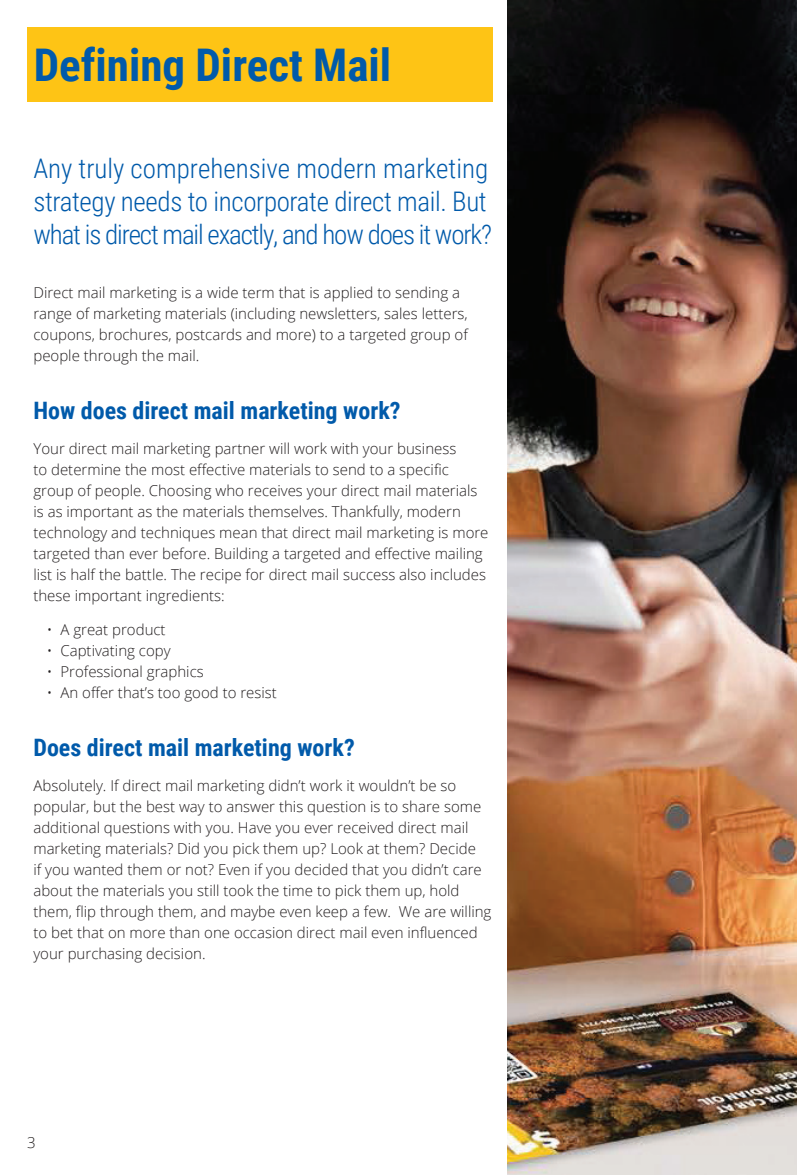
<style>
.page{position:relative;width:797px;height:1175px;background:#fff}
.page>*{position:absolute;margin:0;border:0;box-sizing:border-box;transform-origin:0 0}
.t1{font:700 45px "Roboto Condensed";color:#015aaa}
.t2{font:300 27px/33px "Roboto Condensed";letter-spacing:-.015em;color:#015aaa}
.t3{font:700 24px "Roboto Condensed";color:#015aaa}
.t4{font:300 15px/21px "Open Sans";color:#231f20}
</style>
<div class="page">
<img style="left:507px;top:0;width:289px;height:1174px">
<div style="left:27px;top:27px;width:465px;height:74px;background:#fec415"></div>
<p class="t1" style="left:34px;top:33px;width:359px">Defining Direct Mail</p>
<p class="t2" style="left:33px;top:150px;width:460px">Any truly comprehensive modern marketing strategy needs to incorporate direct mail. But what is direct mail exactly, and how does it work?</p>
<p class="t4" style="left:33px;top:282px;width:436px">Direct mail marketing is a wide term that is applied to sending a range of marketing materials (including newsletters, sales letters, coupons, brochures, postcards and more) to a targeted group of people through the mail.</p>
<p class="t3" style="left:33px;top:394px;width:368px">How does direct mail marketing work?</p>
<p class="t4" style="left:33px;top:437px;width:456px">Your direct mail marketing partner will work with your business<br>to determine the most effective materials to send to a specific group of people. Choosing who receives your direct mail materials is as important as the materials themselves. Thankfully, modern technology and techniques mean that direct mail marketing is more targeted than ever before. Building a targeted and effective mailing list is half the battle. The recipe for direct mail success also includes these important ingredients:</p>
<p class="t4" style="left:47px;top:619px;width:120px">• A great product</p>
<p class="t4" style="left:47px;top:640px;width:125px">• Captivating copy</p>
<p class="t4" style="left:47px;top:661px;width:158px">• Professional graphics</p>
<p class="t4" style="left:47px;top:682px;width:231px">• An offer that’s too good to resist</p>
<p class="t3" style="left:33px;top:730px;width:323px">Does direct mail marketing work?</p>
<p class="t4" style="left:33px;top:774px;width:459px">Absolutely. If direct mail marketing didn’t work it wouldn’t be so popular, but the best way to answer this question is to share some additional questions with you. Have you ever received direct mail marketing materials? Did you pick them up? Look at them? Decide<br>if you wanted them or not? Even if you decided that you didn’t care about the materials you still took the time to pick them up, hold them, flip through them, and maybe even keep a few. We are willing to bet that on more than one occasion direct mail even influenced your purchasing decision.</p>
<p class="t4" style="left:27px;top:1131px;width:10px">3</p>
</div>
